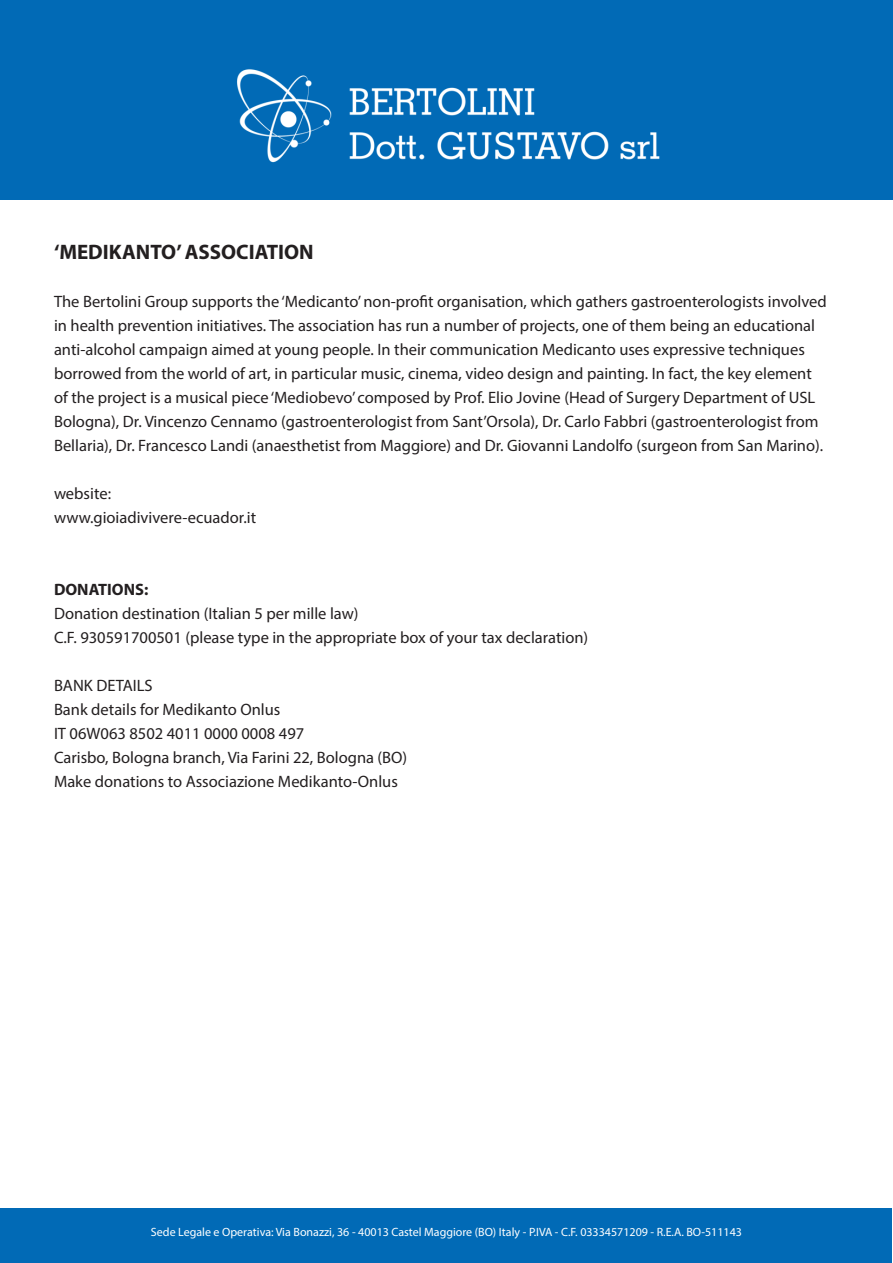
<style>
.page{position:relative;width:893px;height:1263px;background:#fff}
.page>*{position:absolute;margin:0;border:0;box-sizing:border-box;transform-origin:0 0}
.t1{font:700 21px "Myriad Pro";color:#231f20}
.t2{font:16.5px/24px "Myriad Pro";color:#231f20}
.t3{font:700 16.5px "Myriad Pro";color:#231f20}
.t4{font:12px "Myriad Pro";color:#fff}
</style>
<div class="page">
<div style="left:0;top:0;width:893px;height:199px;background:#016ab6"></div>
<div style="left:1px;top:1209px;width:891px;height:54px;background:#016ab6"></div>
<img style="left:237px;top:69px;width:423px;height:94px">
<p class="t1" style="left:54px;top:238px;width:261px">‘MEDIKANTO’ ASSOCIATION</p>
<p class="t2" style="left:54px;top:289px;width:774px">The Bertolini Group supports the ‘Medicanto’ non-profit organisation, which gathers gastroenterologists involved in health prevention initiatives. The association has run a number of projects, one of them being an educational anti-alcohol campaign aimed at young people. In their communication Medicanto uses expressive techniques borrowed from the world of art, in particular music, cinema, video design and painting. In fact, the key element of the project is a musical piece ‘Mediobevo’ composed by Prof. Elio Jovine (Head of Surgery Department of USL Bologna), Dr. Vincenzo Cennamo (gastroenterologist from Sant’Orsola), Dr. Carlo Fabbri (gastroenterologist from Bellaria), Dr. Francesco Landi (anaesthetist from Maggiore) and Dr. Giovanni Landolfo (surgeon from San Marino).</p>
<p class="t2" style="left:54px;top:481px;width:59px">website:</p>
<p class="t2" style="left:54px;top:505px;width:204px">www.gioiadivivere-ecuador.it</p>
<p class="t3" style="left:54px;top:579px;width:96px">DONATIONS:</p>
<p class="t2" style="left:54px;top:601px;width:306px">Donation destination (Italian 5 per mille law)</p>
<p class="t2" style="left:54px;top:625px;width:536px">C.F. 930591700501 (please type in the appropriate box of your tax declaration)</p>
<p class="t2" style="left:54px;top:673px;width:100px">BANK DETAILS</p>
<p class="t2" style="left:54px;top:697px;width:228px">Bank details for Medikanto Onlus</p>
<p class="t2" style="left:54px;top:721px;width:252px">IT 06W063 8502 4011 0000 0008 497</p>
<p class="t2" style="left:54px;top:745px;width:355px">Carisbo, Bologna branch, Via Farini 22, Bologna (BO)</p>
<p class="t2" style="left:54px;top:769px;width:345px">Make donations to Associazione Medikanto-Onlus</p>
<p class="t4" style="left:151px;top:1224px;width:593px">Sede Legale e Operativa: Via Bonazzi, 36 - 40013 Castel Maggiore (BO) Italy - P.IVA - C.F. 03334571209 - R.E.A. BO-511143</p>
</div>
